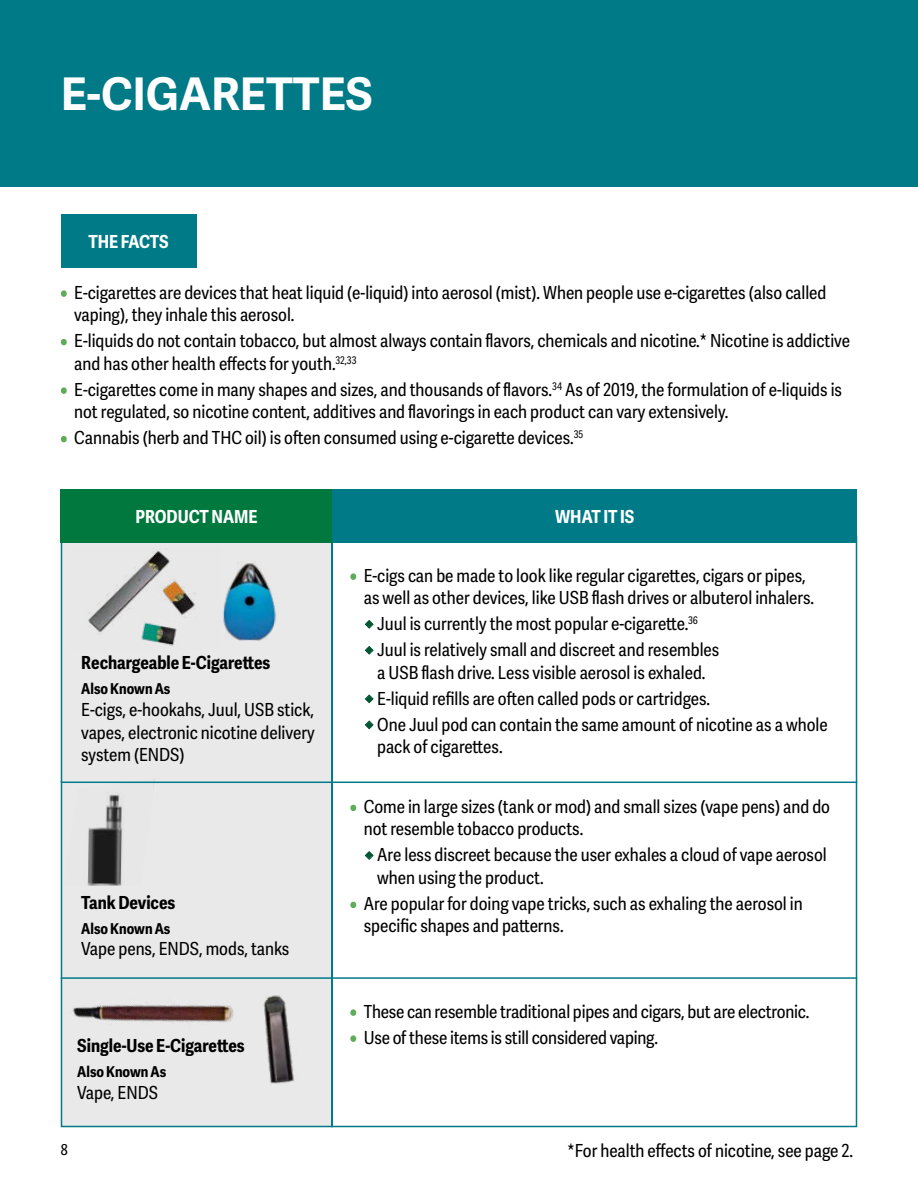
<style>
.page{position:relative;width:918px;height:1188px;background:#fff}
.page>*{position:absolute;margin:0;border:0;box-sizing:border-box;transform-origin:0 0}
.t1{font:700 45px "Adelle Sans";color:#fff}
.t2{font:18px/22.5px "Adelle Sans Cnd";color:#000}
.t3{font:700 18px "Adelle Sans Cnd";color:#000}
.t4{font:700 18px "Adelle Sans Cnd";color:#fff}
.t5{font:700 15px "Adelle Sans Cnd";color:#000}
.t6{font:15px "Adelle Sans Cnd";color:#000}
.s1{color:#5dac57}
.s2{color:#005631}
</style>
<div class="page">
<div style="left:61px;top:538px;width:272px;height:589px;background:#e9e9ea;border:2px solid #007a87"></div>
<div style="left:61px;top:214px;width:135px;height:54px;background:#007a87"></div>
<div style="left:61px;top:489px;width:271px;height:54px;background:#00783e"></div>
<div style="left:350px;top:573px;width:6px;height:7px;border:2px solid #5dac57;border-radius:50%"></div>
<svg style="left:365px;top:620px;width:9px;height:9px"></svg>
<svg style="left:365px;top:646px;width:9px;height:9px"></svg>
<svg style="left:365px;top:694px;width:9px;height:9px"></svg>
<svg style="left:365px;top:720px;width:9px;height:9px"></svg>
<svg style="left:350px;top:805px;width:6px;height:6px"></svg>
<svg style="left:365px;top:851px;width:9px;height:9px"></svg>
<svg style="left:350px;top:902px;width:6px;height:6px"></svg>
<div style="left:332px;top:489px;width:525px;height:54px;background:#007a87"></div>
<div style="left:61px;top:290px;width:6px;height:7px;border:2px solid #5dac57;border-radius:50%"></div>
<svg style="left:61px;top:339px;width:6px;height:6px"></svg>
<div style="left:61px;top:387px;width:6px;height:7px;border:2px solid #5dac57;border-radius:50%"></div>
<svg style="left:61px;top:436px;width:6px;height:6px"></svg>
<hr style="left:61px;top:782px;width:796px;height:1px;background:#007a87">
<hr style="left:61px;top:977px;width:796px;height:2px;background:#007a87">
<img style="left:88px;top:551px;width:107px;height:95px">
<img style="left:64px;top:779px;width:91px;height:107px">
<img style="left:61px;top:922px;width:111px;height:175px">
<div style="left:0;top:0;width:918px;height:187px;background:#007a87"></div>
<img style="left:222px;top:563px;width:54px;height:78px">
<img style="left:172px;top:971px;width:207px;height:142px">
<p class="t1" style="left:61px;top:61px;width:313px">E-CIGARETTES</p>
<p class="t4" style="left:88px;top:228px;width:82px">THE FACTS</p>
<p class="t2" style="left:74px;top:280px;width:754px;text-indent:-14px"><span class="s1">•</span> E-cigarettes are devices that heat liquid (e-liquid) into aerosol (mist). When people use e-cigarettes (also called vaping), they inhale this aerosol.</p>
<p class="t2" style="left:74px;top:329px;width:777px;text-indent:-14px"><span class="s1">•</span> E-liquids do not contain tobacco, but almost always contain flavors, chemicals and nicotine.* Nicotine is addictive and has other health effects for youth.<sup>32,33</sup></p>
<p class="t2" style="left:74px;top:377px;width:769px;text-indent:-14px"><span class="s1">•</span> E-cigarettes come in many shapes and sizes, and thousands of flavors.<sup>34</sup> As of 2019, the formulation of e-liquids is not regulated, so nicotine content, additives and flavorings in each product can vary extensively.</p>
<p class="t2" style="left:61px;top:426px;width:524px"><span class="s1">•</span> Cannabis (herb and THC oil) is often consumed using e-cigarette devices.<sup>35</sup></p>
<p class="t4" style="left:135px;top:503px;width:124px">PRODUCT NAME</p>
<p class="t3" style="left:81px;top:650px;width:191px">Rechargeable E-Cigarettes</p>
<p class="t5" style="left:81px;top:678px;width:91px">Also Known As</p>
<p class="t2" style="left:81px;top:698px;width:235px;text-align:justify">E-cigs, e-hookahs, Juul, USB stick, vapes, electronic nicotine delivery system (ENDS)</p>
<p class="t3" style="left:81px;top:890px;width:96px">Tank Devices</p>
<p class="t5" style="left:81px;top:918px;width:91px">Also Known As</p>
<p class="t2" style="left:81px;top:937px;width:210px">Vape pens, ENDS, mods, tanks</p>
<p class="t3" style="left:77px;top:1033px;width:169px">Single-Use E-Cigarettes</p>
<p class="t5" style="left:77px;top:1061px;width:91px">Also Known As</p>
<p class="t2" style="left:77px;top:1080px;width:82px">Vape, ENDS</p>
<p class="t4" style="left:555px;top:503px;width:81px">WHAT IT IS</p>
<p class="t2" style="left:364px;top:563px;width:452px;text-indent:-14px"><span class="s1">•</span> E-cigs can be made to look like regular cigarettes, cigars or pipes, as well as other devices, like USB flash drives or albuterol inhalers.</p>
<p class="t2" style="left:364px;top:612px;width:336px"><span class="s2">V</span>Juul is currently the most popular e-cigarette.<sup>36</sup></p>
<p class="t2" style="left:364px;top:638px;width:357px;text-align:center"><span class="s2">V</span>Juul is relatively small and discreet and resembles a USB flash drive. Less visible aerosol is exhaled.</p>
<p class="t2" style="left:364px;top:686px;width:348px"><span class="s2">V</span>E-liquid refills are often called pods or cartridges.</p>
<p class="t2" style="left:377px;top:712px;width:452px;text-indent:-14px"><span class="s2">V</span>One Juul pod can contain the same amount of nicotine as a whole pack of cigarettes.</p>
<p class="t2" style="left:364px;top:795px;width:468px;text-indent:-14px"><span class="s1">•</span> Come in large sizes (tank or mod) and small sizes (vape pens) and do not resemble tobacco products.</p>
<p class="t2" style="left:377px;top:843px;width:451px;text-indent:-14px"><span class="s2">V</span>Are less discreet because the user exhales a cloud of vape aerosol when using the product.</p>
<p class="t2" style="left:364px;top:892px;width:440px;text-indent:-14px"><span class="s1">•</span> Are popular for doing vape tricks, such as exhaling the aerosol in specific shapes and patterns.</p>
<p class="t2" style="left:350px;top:999px;width:461px"><span class="s1">•</span> These can resemble traditional pipes and cigars, but are electronic.</p>
<p class="t2" style="left:350px;top:1025px;width:309px"><span class="s1">•</span> Use of these items is still considered vaping.</p>
<p class="t6" style="left:61px;top:1139px;width:8px">8</p>
<p class="t2" style="left:568px;top:1139px;width:287px">*For health effects of nicotine, see page 2.</p>
</div>
